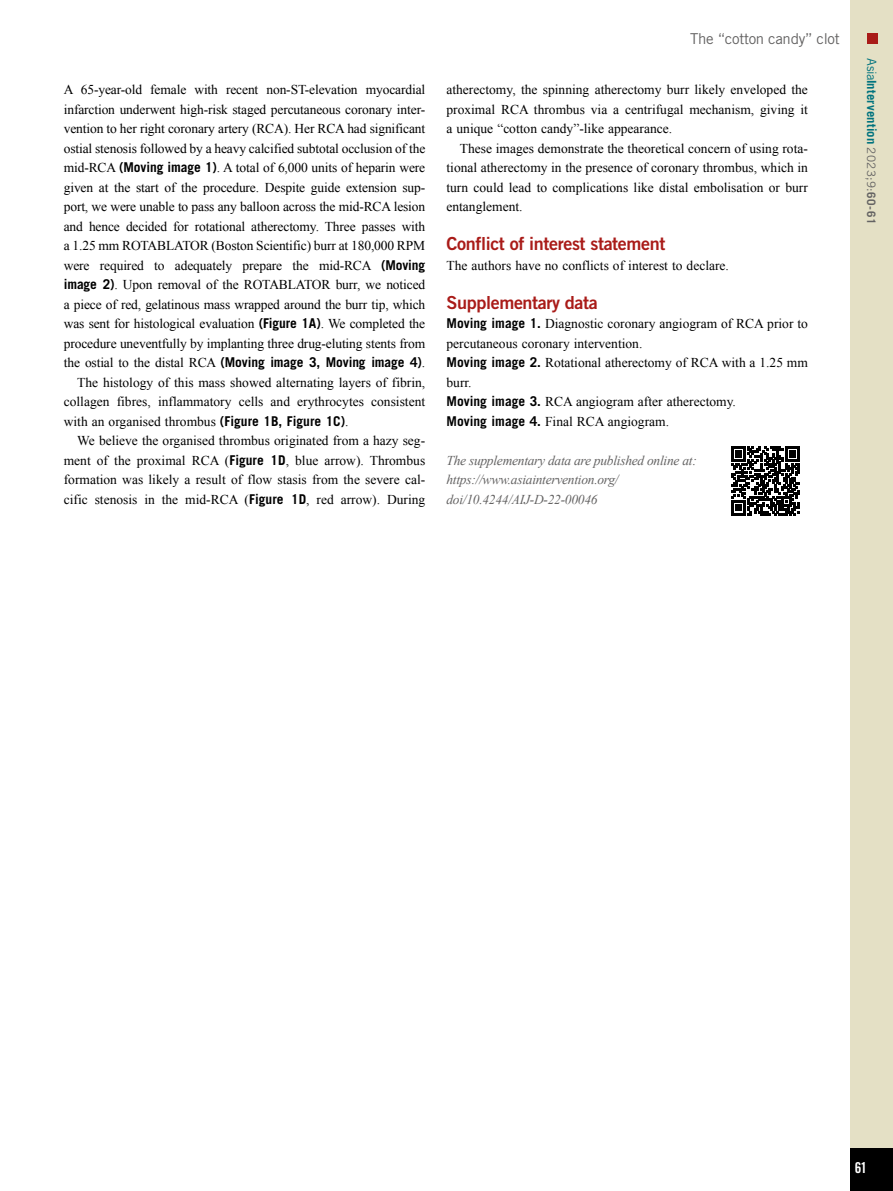
<style>
.page{position:relative;width:893px;height:1191px;background:#fff}
.page>*{position:absolute;margin:0;border:0;box-sizing:border-box;transform-origin:0 0}
.t1{font:18px "Trade Gothic LT Std Bd 2";letter-spacing:-.02em;color:#a91b18}
.t2{font:15px "Trade Gothic LT Std";letter-spacing:-.02em;color:#646363}
.t3{font:15px "Trade Gothic LT Std Bd Cn 20";color:#fff}
.t4{font:13.5px/19.5px "Times New Roman";color:#000;text-align:justify}
.t5{font:italic 13.5px/19.5px "Times New Roman";letter-spacing:-.02em;color:#646363}
.t6{font:700 13.5px "Trade Gothic LT Std";letter-spacing:-.01em;color:#000}
.t7{font:700 12.75px "Trade Gothic LT Std";letter-spacing:.005em;color:#00737e}
.s1{font-family:"Trade Gothic LT Std";font-weight:700}
.s2{font-family:"Times New Roman";font-weight:400}
.s3{font-weight:400}
.s4{font-weight:400;font-size:11.7px;color:#646363}
.s5{font-size:11.7px;color:#646363}
</style>
<div class="page">
<div style="left:850px;top:0;width:43px;height:1191px;background:#e4e0c5"></div>
<div style="left:850px;top:1148px;width:43px;height:43px;background:#000"></div>
<div style="left:867px;top:34px;width:11px;height:10px;background:#a91b18"></div>
<svg style="left:731px;top:447px;width:69px;height:68px"></svg>
<p class="t4" style="left:64px;top:80px;width:363px">A 65-year-old female with recent non-ST-elevation myocardial infarction underwent high-risk staged percutaneous coronary inter&shy;vention to her right coronary artery (RCA). Her RCA had significant ostial stenosis followed by a heavy calcified subtotal occlusion of the mid-RCA <span class="s1">(Moving image 1)</span>. A total of 6,000 units of heparin were given at the start of the procedure. Despite guide extension sup&shy;port, we were unable to pass any balloon across the mid-RCA lesion and hence decided for rotational atherectomy. Three passes with a 1.25 mm ROTABLATOR (Boston Scientific) burr at 180,000 RPM were required to adequately prepare the mid-RCA <span class="s1">(Moving image 2)</span>. Upon removal of the ROTABLATOR burr, we noticed a piece of red, gelatinous mass wrapped around the burr tip, which was sent for histological evaluation <span class="s1">(Figure 1A)</span>. We completed the procedure uneventfully by implanting three drug-eluting stents from</p>
<p class="t6" style="left:64px;top:354px;width:363px"><span class="s2">the ostial to the distal RCA</span> (Moving image 3, Moving image 4)<span class="s2">.</span></p>
<p class="t4" style="left:64px;top:372px;width:363px;text-indent:14px">The histology of this mass showed alternating layers of fibrin, collagen fibres, inflammatory cells and erythrocytes consistent with an organised thrombus <span class="s1">(Figure 1B, Figure 1C)</span>.</p>
<p class="t4" style="left:64px;top:431px;width:363px;text-indent:14px">We believe the organised thrombus originated from a hazy seg&shy;ment of the proximal RCA (<span class="s1">Figure 1D</span>, blue arrow). Thrombus formation was likely a result of flow stasis from the severe cal&shy;cific stenosis in the mid-RCA (<span class="s1">Figure 1D</span>, red arrow). During</p>
<p class="t2" style="left:690px;top:30px;width:151px">The “cotton candy” clot</p>
<p class="t4" style="left:446px;top:80px;width:363px">atherectomy, the spinning atherectomy burr likely enveloped the proximal RCA thrombus via a centrifugal mechanism, giving it a unique “cotton candy”-like appearance.</p>
<p class="t4" style="left:446px;top:138px;width:363px;text-indent:14px">These images demonstrate the theoretical concern of using rota&shy;tional atherectomy in the presence of coronary thrombus, which in turn could lead to complications like distal embolisation or burr entanglement.</p>
<h1 class="t1" style="left:446px;top:233px;width:220px">Conflict of interest statement</h1>
<p class="t4" style="left:446px;top:255px;width:284px">The authors have no conflicts of interest to declare.</p>
<h1 class="t1" style="left:446px;top:291px;width:153px">Supplementary data</h1>
<p class="t4" style="left:446px;top:314px;width:363px;text-align:left"><span class="s1">Moving image 1.</span> Diagnostic coronary angiogram of RCA prior to percutaneous coronary intervention.<br><span class="s1">Moving image 2.</span> Rotational atherectomy of RCA with a 1.25 mm burr.<br><span class="s1">Moving image 3.</span> RCA angiogram after atherectomy.<br><span class="s1">Moving image 4.</span> Final RCA angiogram.</p>
<p class="t5" style="left:446px;top:450px;width:252px">The supplementary data are published online at: https://www.asiaintervention.org/ doi/10.4244/AIJ-D-22-00046</p>
<p class="t7" style="left:879px;top:58px;width:167px;rotate:90deg"><span class="s3">Asia</span>Intervention <span class="s4">2023;9:</span><span class="s5">60-61</span></p>
<p class="t3" style="left:855px;top:1158px;width:14px">61</p>
</div>
